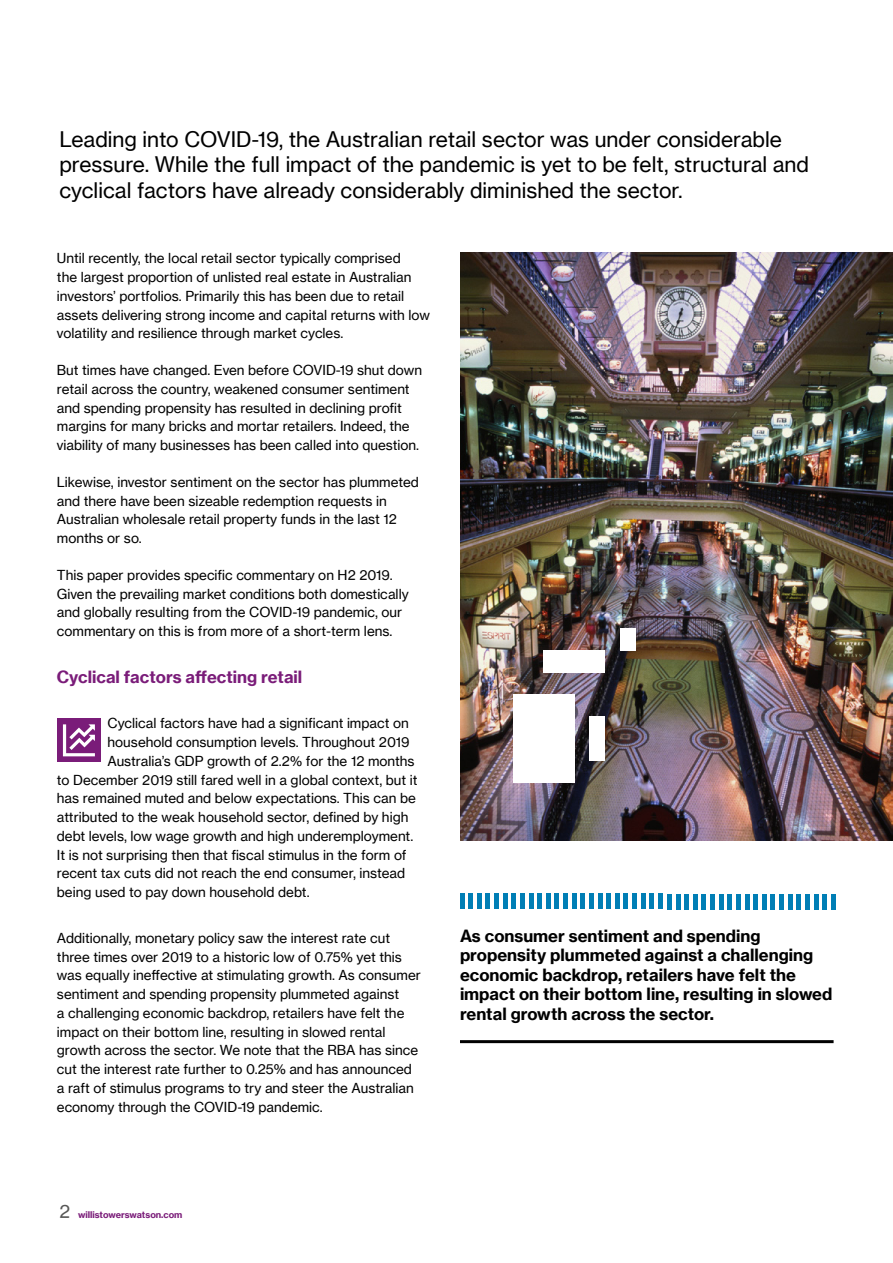
<style>
.page{position:relative;width:893px;height:1263px;background:#fff}
.page>*{position:absolute;margin:0;border:0;box-sizing:border-box;transform-origin:0 0}
.t1{font:21px/25.5px "N Haas Grotesk TX Pro 55 Rg";color:#000}
.t2{font:16.5px/19.5px "N Haas Grotesk TX Pro 75 Bd";color:#000}
.t3{font:16.5px "N Haas Grotesk TX Pro 75 Bd";color:#7a1c79}
.t4{font:13.5px/18.8px "N Haas Grotesk TX Pro 55 Rg";color:#000}
.t5{font:9px "N Haas Grotesk TX Pro 75 Bd";color:#7a1c79}
.s1{font-family:"N Haas Grotesk TX Pro 55 Rg";font-size:18px;color:#575756}
</style>
<div class="page">
<hr style="left:460px;top:1040px;width:374px;height:3px;background:#000">
<hr style="left:460px;top:893px;width:4px;height:16px;background:#007eb5">
<hr style="left:469px;top:893px;width:4px;height:16px;background:#007eb5">
<hr style="left:477px;top:893px;width:4px;height:16px;background:#007eb5">
<hr style="left:486px;top:893px;width:4px;height:16px;background:#007eb5">
<div style="left:494px;top:893px;width:5px;height:16px;background:#007eb5"></div>
<hr style="left:503px;top:893px;width:4px;height:16px;background:#007eb5">
<hr style="left:512px;top:893px;width:4px;height:16px;background:#007eb5">
<hr style="left:520px;top:893px;width:4px;height:16px;background:#007eb5">
<hr style="left:529px;top:893px;width:4px;height:16px;background:#007eb5">
<hr style="left:538px;top:893px;width:4px;height:16px;background:#007eb5">
<hr style="left:546px;top:893px;width:4px;height:16px;background:#007eb5">
<hr style="left:555px;top:893px;width:4px;height:16px;background:#007eb5">
<div style="left:563px;top:893px;width:5px;height:16px;background:#007eb5"></div>
<hr style="left:572px;top:893px;width:4px;height:16px;background:#007eb5">
<hr style="left:581px;top:893px;width:4px;height:16px;background:#007eb5">
<hr style="left:589px;top:893px;width:4px;height:16px;background:#007eb5">
<hr style="left:598px;top:893px;width:4px;height:16px;background:#007eb5">
<div style="left:606px;top:893px;width:5px;height:16px;background:#007eb5"></div>
<hr style="left:615px;top:893px;width:4px;height:16px;background:#007eb5">
<hr style="left:624px;top:893px;width:4px;height:16px;background:#007eb5">
<div style="left:632px;top:893px;width:5px;height:16px;background:#007eb5"></div>
<hr style="left:641px;top:893px;width:4px;height:16px;background:#007eb5">
<hr style="left:650px;top:893px;width:4px;height:16px;background:#007eb5">
<hr style="left:658px;top:893px;width:4px;height:16px;background:#007eb5">
<hr style="left:667px;top:894px;width:4px;height:15px;background:#007eb5">
<hr style="left:676px;top:894px;width:4px;height:15px;background:#007eb5">
<hr style="left:685px;top:894px;width:4px;height:15px;background:#007eb5">
<hr style="left:693px;top:894px;width:4px;height:15px;background:#007eb5">
<hr style="left:702px;top:894px;width:4px;height:15px;background:#007eb5">
<div style="left:710px;top:894px;width:5px;height:15px;background:#007eb5"></div>
<hr style="left:719px;top:894px;width:4px;height:15px;background:#007eb5">
<hr style="left:728px;top:894px;width:4px;height:15px;background:#007eb5">
<hr style="left:736px;top:894px;width:4px;height:15px;background:#007eb5">
<hr style="left:745px;top:894px;width:4px;height:15px;background:#007eb5">
<hr style="left:754px;top:894px;width:4px;height:15px;background:#007eb5">
<hr style="left:762px;top:894px;width:4px;height:15px;background:#007eb5">
<hr style="left:771px;top:894px;width:4px;height:15px;background:#007eb5">
<div style="left:779px;top:894px;width:5px;height:15px;background:#007eb5"></div>
<hr style="left:788px;top:894px;width:4px;height:15px;background:#007eb5">
<hr style="left:797px;top:894px;width:4px;height:15px;background:#007eb5">
<hr style="left:805px;top:894px;width:4px;height:15px;background:#007eb5">
<hr style="left:814px;top:894px;width:4px;height:15px;background:#007eb5">
<div style="left:822px;top:894px;width:5px;height:15px;background:#007eb5"></div>
<hr style="left:831px;top:894px;width:4px;height:15px;background:#007eb5">
<img style="left:460px;top:253px;width:433px;height:587px">
<div style="left:544px;top:650px;width:61px;height:22px;background:#fff"></div>
<div style="left:590px;top:717px;width:15px;height:44px;background:#fff"></div>
<div style="left:513px;top:694px;width:61px;height:89px;background:#fff"></div>
<div style="left:620px;top:628px;width:16px;height:22px;background:#fff"></div>
<div style="left:57px;top:718px;width:44px;height:44px;background:#7a1c79"></div>
<svg style="left:63px;top:724px;width:32px;height:32px"></svg>
<h1 class="t1" style="left:59px;top:126px;width:751px">Leading into COVID-19, the Australian retail sector was under considerable pressure. While the full impact of the pandemic is yet to be felt, structural and cyclical factors have already considerably diminished the sector.</h1>
<p class="t4" style="left:57px;top:249px;width:375px">Until recently, the local retail sector typically comprised<br>the largest proportion of unlisted real estate in Australian investors’ portfolios. Primarily this has been due to retail assets delivering strong income and capital returns with low volatility and resilience through market cycles.</p>
<p class="t4" style="left:57px;top:361px;width:367px">But times have changed. Even before COVID-19 shut down retail across the country, weakened consumer sentiment and spending propensity has resulted in declining profit margins for many bricks and mortar retailers. Indeed, the viability of many businesses has been called into question.</p>
<p class="t4" style="left:57px;top:473px;width:363px">Likewise, investor sentiment on the sector has plummeted and there have been sizeable redemption requests in Australian wholesale retail property funds in the last 12 months or so.</p>
<p class="t4" style="left:57px;top:566px;width:353px">This paper provides specific commentary on H2 2019.<br>Given the prevailing market conditions both domestically and globally resulting from the COVID-19 pandemic, our commentary on this is from more of a short-term lens.</p>
<p class="t3" style="left:57px;top:666px;width:247px">Cyclical factors affecting retail</p>
<p class="t4" style="left:107px;top:714px;width:303px">Cyclical factors have had a significant impact on</p>
<p class="t4" style="left:107px;top:733px;width:304px">household consumption levels. Throughout 2019</p>
<p class="t4" style="left:107px;top:752px;width:309px">Australia’s GDP growth of 2.2% for the 12 months</p>
<p class="t4" style="left:57px;top:770px;width:362px">to December 2019 still fared well in a global context, but it</p>
<p class="t4" style="left:57px;top:789px;width:360px">has remained muted and below expectations. This can be</p>
<p class="t4" style="left:57px;top:808px;width:353px">attributed to the weak household sector, defined by high</p>
<p class="t4" style="left:57px;top:827px;width:358px">debt levels, low wage growth and high underemployment.</p>
<p class="t4" style="left:57px;top:845px;width:351px">It is not surprising then that fiscal stimulus in the form of</p>
<p class="t4" style="left:57px;top:864px;width:350px">recent tax cuts did not reach the end consumer, instead</p>
<p class="t4" style="left:57px;top:883px;width:254px">being used to pay down household debt.</p>
<p class="t4" style="left:57px;top:929px;width:365px">Additionally, monetary policy saw the interest rate cut three times over 2019 to a historic low of 0.75% yet this was equally ineffective at stimulating growth. As consumer sentiment and spending propensity plummeted against<br>a challenging economic backdrop, retailers have felt the impact on their bottom line, resulting in slowed rental growth across the sector. We note that the RBA has since cut the interest rate further to 0.25% and has announced a raft of stimulus programs to try and steer the Australian economy through the COVID-19 pandemic.</p>
<p class="t2" style="left:460px;top:926px;width:374px">As consumer sentiment and spending propensity plummeted against a challenging economic backdrop, retailers have felt the impact on their bottom line, resulting in slowed rental growth across the sector.</p>
<p class="t5" style="left:59px;top:1209px;width:124px"><span class="s1">2</span> willistowerswatson.com</p>
</div>
